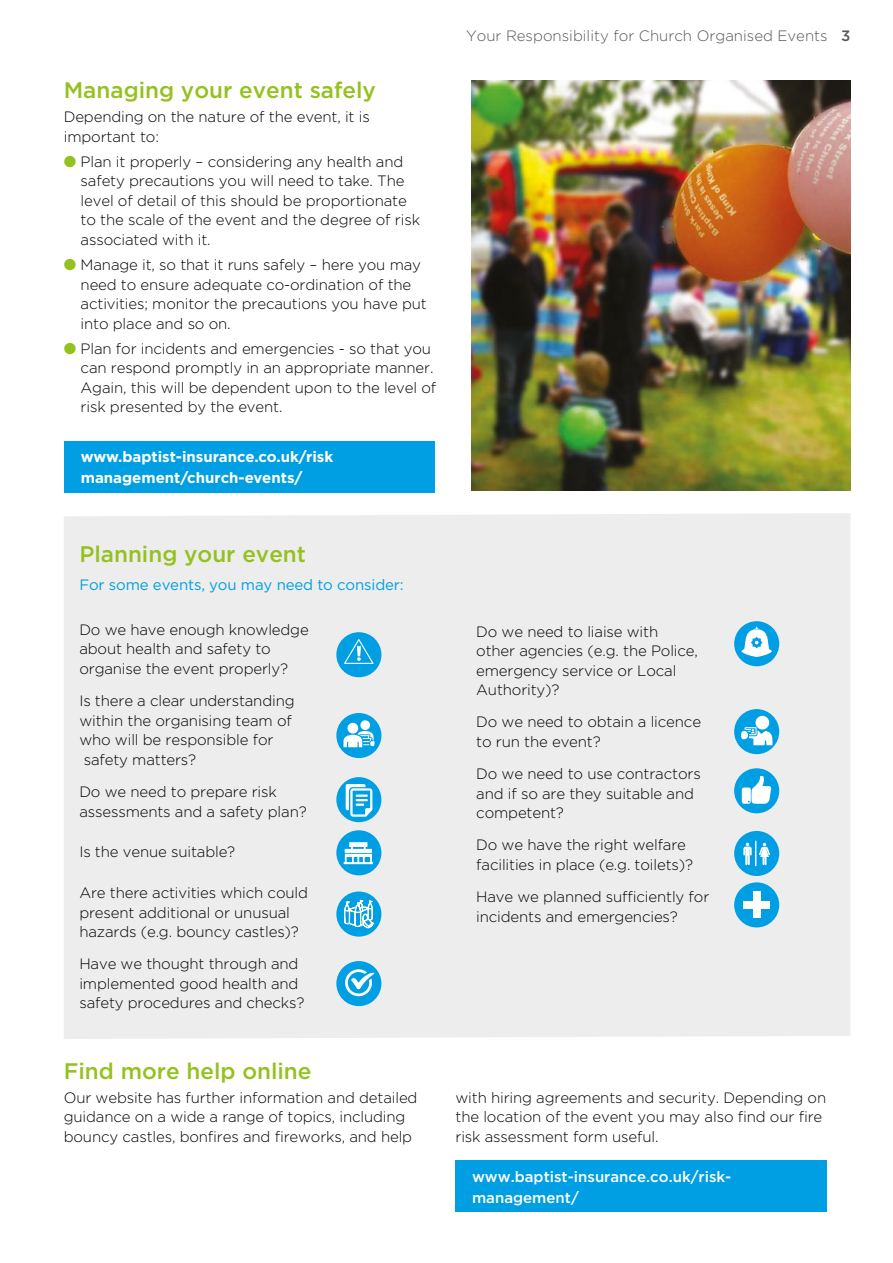
<style>
.page{position:relative;width:893px;height:1263px;background:#fff}
.page>*{position:absolute;margin:0;border:0;box-sizing:border-box;transform-origin:0 0}
.t1{font:500 22.5px "Gotham";color:#95c11f}
.t2{font:300 15px/19.5px "Gotham";letter-spacing:-.01em;color:#000}
.t3{font:700 15px/21px "Gotham HTF";color:#fff}
.t4{font:500 15px/21px "Gotham";color:#fff}
.t5{font:300 15px "Gotham";color:#575756}
.t6{font:15px "Gotham";letter-spacing:-.01em;color:#009fe3}
.s1{color:#95c11f}
.s2{font-weight:500}
</style>
<div class="page">
<div style="left:64px;top:513px;width:786px;height:526px;background:#ededed"></div>
<div style="left:64px;top:441px;width:371px;height:51px;background:#009fe3"></div>
<img style="left:472px;top:80px;width:378px;height:410px">
<div style="left:336px;top:891px;width:45px;height:45px;background:#009fe3;border-radius:50%"></div>
<svg style="left:344px;top:899px;width:30px;height:42px"></svg>
<div style="left:336px;top:632px;width:45px;height:45px;background:#009fe3;border-radius:50%"></div>
<svg style="left:343px;top:637px;width:32px;height:27px"></svg>
<div style="left:336px;top:713px;width:45px;height:45px;background:#009fe3;border-radius:50%"></div>
<div style="left:360px;top:720px;width:10px;height:10px;background:#fff;border-radius:50%"></div>
<div style="left:347px;top:723px;width:11px;height:10px;background:#fff;border-radius:50%"></div>
<svg style="left:343px;top:731px;width:32px;height:16px"></svg>
<div style="left:336px;top:777px;width:45px;height:45px;background:#009fe3;border-radius:50%"></div>
<svg style="left:346px;top:784px;width:26px;height:33px"></svg>
<div style="left:336px;top:830px;width:45px;height:45px;background:#009fe3;border-radius:50%"></div>
<svg style="left:344px;top:842px;width:29px;height:22px"></svg>
<div style="left:336px;top:961px;width:45px;height:45px;background:#009fe3;border-radius:50%"></div>
<svg style="left:345px;top:969px;width:30px;height:27px"></svg>
<div style="left:734px;top:621px;width:45px;height:45px;background:#009fe3;border-radius:50%"></div>
<svg style="left:741px;top:626px;width:31px;height:31px"></svg>
<div style="left:734px;top:709px;width:45px;height:45px;background:#009fe3;border-radius:50%"></div>
<svg style="left:741px;top:727px;width:31px;height:18px"></svg>
<div style="left:755px;top:716px;width:14px;height:13px;background:#fff;border-radius:50%"></div>
<div style="left:734px;top:768px;width:45px;height:45px;background:#009fe3;border-radius:50%"></div>
<svg style="left:742px;top:776px;width:29px;height:28px"></svg>
<div style="left:734px;top:831px;width:45px;height:45px;background:#009fe3;border-radius:50%"></div>
<svg style="left:743px;top:841px;width:27px;height:25px"></svg>
<div style="left:734px;top:882px;width:45px;height:45px;background:#009fe3;border-radius:50%"></div>
<div style="left:753px;top:891px;width:7px;height:27px;background:#fff"></div>
<div style="left:743px;top:901px;width:27px;height:7px;background:#fff"></div>
<div style="left:455px;top:1161px;width:371px;height:51px;background:#009fe3"></div>
<p class="t1" style="left:64px;top:78px;width:314px">Managing your event safely</p>
<p class="t2" style="left:64px;top:107px;width:308px">Depending on the nature of the event, it is important to:</p>
<p class="t2" style="left:81px;top:152px;width:341px;text-indent:-17px"><span class="s1">●</span> Plan it properly – considering any health and safety precautions you will need to take. The level of detail of this should be proportionate to the scale of the event and the degree of risk associated with it.</p>
<p class="t2" style="left:81px;top:255px;width:348px;text-indent:-17px"><span class="s1">●</span> Manage it, so that it runs safely – here you may need to ensure adequate co-ordination of the activities; monitor the precautions you have put into place and so on.</p>
<p class="t2" style="left:81px;top:339px;width:357px;text-indent:-17px"><span class="s1">●</span> Plan for incidents and emergencies - so that you can respond promptly in an appropriate manner.<br>Again, this will be dependent upon to the level of risk presented by the event.</p>
<p class="t3" style="left:81px;top:446px;width:254px">www.baptist-insurance.co.uk/risk management/church-events/</p>
<p class="t1" style="left:79px;top:541px;width:228px">Planning your event</p>
<p class="t6" style="left:79px;top:576px;width:326px">For some events, you may need to consider:</p>
<p class="t2" style="left:79px;top:620px;width:231px">Do we have enough knowledge about health and safety to organise the event properly?</p>
<p class="t2" style="left:79px;top:691px;width:217px">Is there a clear understanding within the organising team of who will be responsible for</p>
<p class="t2" style="left:84px;top:749px;width:114px">safety matters?</p>
<p class="t2" style="left:79px;top:782px;width:229px">Do we need to prepare risk assessments and a safety plan?</p>
<p class="t2" style="left:79px;top:842px;width:157px">Is the venue suitable?</p>
<p class="t2" style="left:79px;top:883px;width:230px">Are there activities which could present additional or unusual</p>
<p class="t2" style="left:79px;top:922px;width:221px">hazards (e.g. bouncy castles)?</p>
<p class="t2" style="left:79px;top:954px;width:227px">Have we thought through and implemented good health and safety procedures and checks?</p>
<p class="t5" style="left:466px;top:28px;width:386px">Your Responsibility for Church Organised Events <span class="s2">3</span></p>
<p class="t2" style="left:476px;top:621px;width:183px">Do we need to liaise with</p>
<p class="t2" style="left:476px;top:641px;width:223px">other agencies (e.g. the Police,</p>
<p class="t2" style="left:476px;top:660px;width:202px">emergency service or Local</p>
<p class="t2" style="left:476px;top:680px;width:85px">Authority)?</p>
<p class="t2" style="left:476px;top:712px;width:226px">Do we need to obtain a licence to run the event?</p>
<p class="t2" style="left:476px;top:764px;width:226px">Do we need to use contractors and if so are they suitable and competent?</p>
<p class="t2" style="left:476px;top:835px;width:211px">Do we have the right welfare</p>
<p class="t2" style="left:476px;top:855px;width:218px">facilities in place (e.g. toilets)?</p>
<p class="t2" style="left:476px;top:887px;width:235px">Have we planned sufficiently for</p>
<p class="t2" style="left:476px;top:906px;width:203px">incidents and emergencies?</p>
<p class="t1" style="left:64px;top:1058px;width:249px">Find more help online</p>
<p class="t2" style="left:64px;top:1087px;width:355px">Our website has further information and detailed</p>
<p class="t2" style="left:455px;top:1087px;width:372px">with hiring agreements and security. Depending on</p>
<p class="t2" style="left:64px;top:1107px;width:343px">guidance on a wide a range of topics, including</p>
<p class="t2" style="left:455px;top:1107px;width:368px">the location of the event you may also find our fire</p>
<p class="t2" style="left:64px;top:1126px;width:350px">bouncy castles, bonfires and fireworks, and help</p>
<p class="t2" style="left:455px;top:1126px;width:204px">risk assessment form useful.</p>
<p class="t4" style="left:472px;top:1166px;width:261px">www.baptist-insurance.co.uk/risk&shy;management/</p>
</div>
